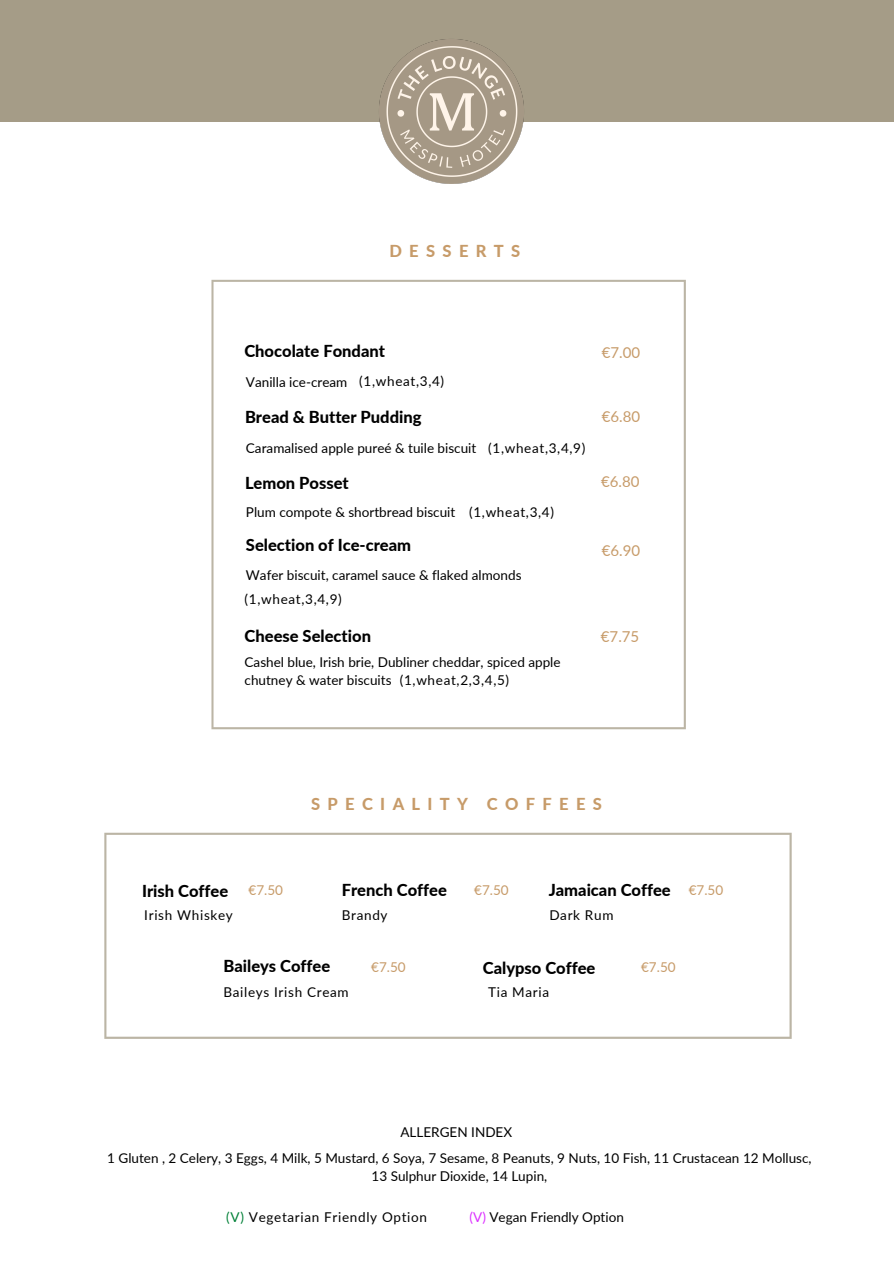
<style>
.page{position:relative;width:894px;height:1264px;background:#fff}
.page>*{position:absolute;margin:0;border:0;box-sizing:border-box;transform-origin:0 0}
.t1{font:800 16.5px "Lato";color:#000}
.t2{font:800 16.5px "Lato";letter-spacing:.445em;color:#c79b69}
.t3{font:15px "Lato";color:#c79b69}
.t4{font:13.5px/18px "Lato";color:#000}
.t5{font:13.5px "Lato";letter-spacing:.05em;color:#000}
.t6{font:13.5px "Lato";color:#c79b69}
.s1{color:#008037}
.s2{color:#dc30ff}
</style>
<div class="page">
<div style="left:0;top:0;width:893px;height:121px;background:#a59c87"></div>
<img style="left:374px;top:39px;width:154px;height:145px">
<svg style="left:104px;top:832px;width:687px;height:206px"></svg>
<svg style="left:211px;top:280px;width:474px;height:449px"></svg>
<p class="t2" style="left:389px;top:241px;width:132px">DESSERTS</p>
<p class="t1" style="left:244px;top:341px;width:142px">Chocolate Fondant</p>
<p class="t4" style="left:246px;top:373px;width:103px">Vanilla ice-cream</p>
<p class="t4" style="left:359px;top:372px;width:86px">(1,wheat,3,4)</p>
<p class="t1" style="left:245px;top:406px;width:178px">Bread &amp; Butter Pudding</p>
<p class="t4" style="left:246px;top:439px;width:232px">Caramalised apple pureé &amp; tuile biscuit</p>
<p class="t1" style="left:245px;top:472px;width:105px">Lemon Posset</p>
<p class="t4" style="left:488px;top:439px;width:99px">(1,wheat,3,4,9)</p>
<p class="t4" style="left:246px;top:502px;width:211px">Plum compote &amp; shortbread biscuit</p>
<p class="t4" style="left:469px;top:502px;width:86px">(1,wheat,3,4)</p>
<p class="t1" style="left:246px;top:535px;width:167px">Selection of Ice-cream</p>
<p class="t4" style="left:246px;top:566px;width:277px">Wafer biscuit, caramel sauce &amp; flaked almonds</p>
<p class="t4" style="left:244px;top:590px;width:99px">(1,wheat,3,4,9)</p>
<p class="t1" style="left:244px;top:625px;width:128px">Cheese Selection</p>
<p class="t4" style="left:244px;top:652px;width:317px">Cashel blue, Irish brie, Dubliner cheddar, spiced apple chutney &amp; water biscuits</p>
<p class="t4" style="left:399px;top:670px;width:111px">(1,wheat,2,3,4,5)</p>
<p class="t3" style="left:601px;top:343px;width:40px">€7.00</p>
<p class="t3" style="left:601px;top:407px;width:40px">€6.80</p>
<p class="t3" style="left:601px;top:472px;width:40px">€6.80</p>
<p class="t3" style="left:601px;top:541px;width:40px">€6.90</p>
<p class="t3" style="left:600px;top:627px;width:40px">€7.75</p>
<p class="t2" style="left:311px;top:793px;width:292px">SPECIALITY COFFEES</p>
<p class="t1" style="left:142px;top:881px;width:88px">Irish Coffee</p>
<p class="t5" style="left:144px;top:906px;width:90px">Irish Whiskey</p>
<p class="t6" style="left:248px;top:881px;width:36px">€7.50</p>
<p class="t1" style="left:341px;top:879px;width:107px">French Coffee</p>
<p class="t1" style="left:548px;top:879px;width:123px">Jamaican Coffee</p>
<p class="t6" style="left:474px;top:881px;width:36px">€7.50</p>
<p class="t6" style="left:688px;top:881px;width:36px">€7.50</p>
<p class="t4" style="left:341px;top:905px;width:47px">Brandy</p>
<p class="t4" style="left:549px;top:905px;width:66px">Dark Rum</p>
<p class="t1" style="left:223px;top:956px;width:108px">Baileys Coffee</p>
<p class="t1" style="left:482px;top:957px;width:114px">Calypso Coffee</p>
<p class="t6" style="left:371px;top:958px;width:36px">€7.50</p>
<p class="t5" style="left:223px;top:983px;width:127px">Baileys Irish Cream</p>
<p class="t5" style="left:488px;top:983px;width:62px">Tia Maria</p>
<p class="t6" style="left:641px;top:958px;width:36px">€7.50</p>
<p class="t4" style="left:400px;top:1122px;width:113px">ALLERGEN INDEX</p>
<p class="t4" style="left:107px;top:1148px;width:705px">1 Gluten , 2 Celery, 3 Eggs, 4 Milk, 5 Mustard, 6 Soya, 7 Sesame, 8 Peanuts, 9 Nuts, 10 Fish, 11 Crustacean 12 Mollusc,</p>
<p class="t4" style="left:371px;top:1166px;width:177px">13 Sulphur Dioxide, 14 Lupin,</p>
<p class="t5" style="left:226px;top:1208px;width:202px"><span class="s1">(V)</span> Vegetarian Friendly Option</p>
<p class="t4" style="left:469px;top:1208px;width:156px"><span class="s2">(V)</span> Vegan Friendly Option</p>
</div>
